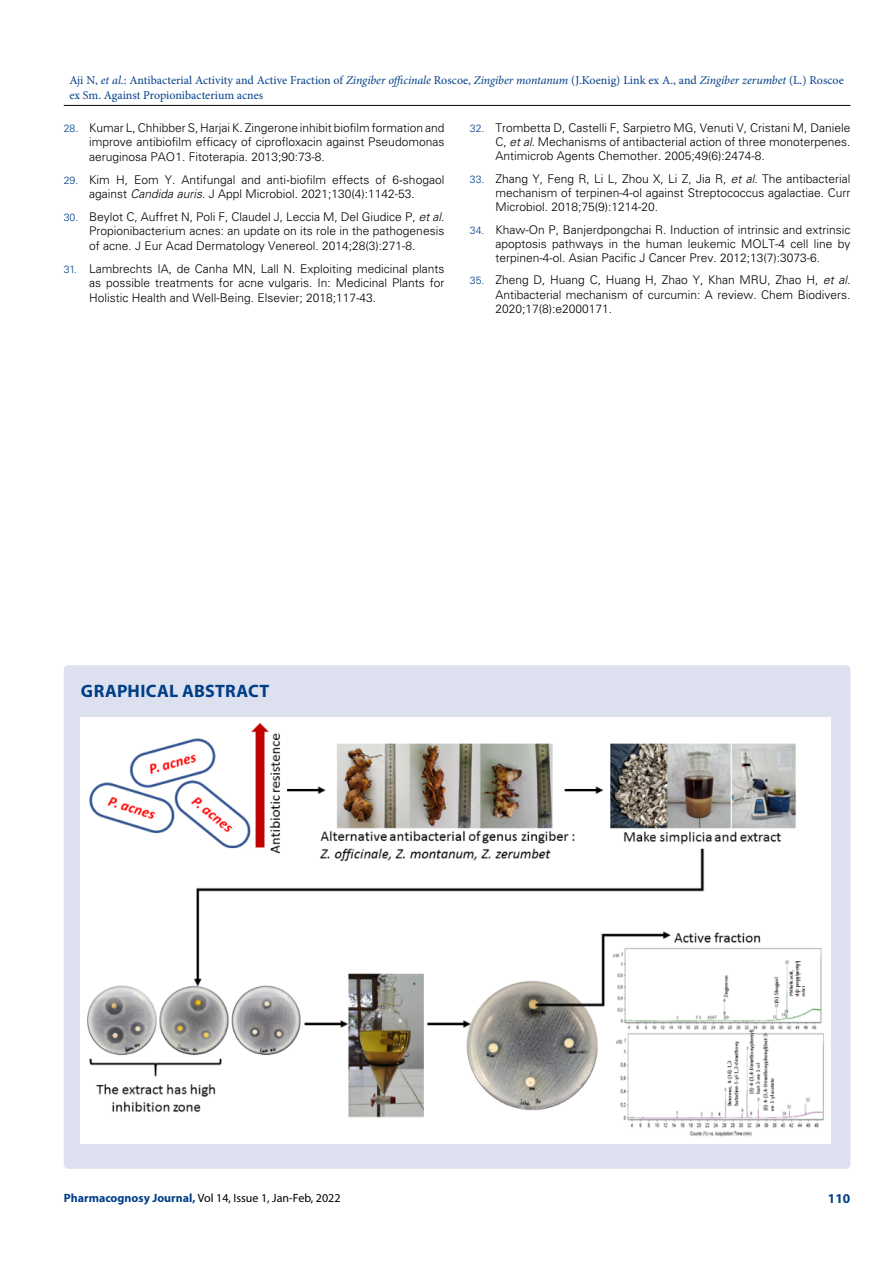
<style>
.page{position:relative;width:893px;height:1263px;background:#fff}
.page>*{position:absolute;margin:0;border:0;box-sizing:border-box;transform-origin:0 0}
.t1{font:700 18px "Myriad Pro";letter-spacing:.015em;color:#003e88}
.t2{font:700 13.5px "Myriad Pro";color:#003e88}
.t3{font:300 12px/14.1px "Univers LT Std";color:#000;text-align:justify}
.t4{font:12px/14.4px "Minion Pro";color:#003e88}
.t5{font:12px "Myriad Pro";color:#000}
.s1{font-style:italic}
.s2{font-size:10.5px;color:#003e88}
.s3{font-family:"Cambria Math";font-weight:400}
.s4{font-weight:700;color:#003e88}
</style>
<div class="page">
<hr style="left:64px;top:105px;width:786px;height:1px;background:#000">
<div style="left:64px;top:665px;width:786px;height:504px;background:#dde0ef;border-radius:4px"></div>
<img style="left:81px;top:718px;width:749px;height:425px">
<p class="t4" style="left:69px;top:73px;width:776px">Aji N, <span class="s1">et al</span>.: Antibacterial Activity and Active Fraction of <span class="s1">Zingiber officinale</span> Roscoe, <span class="s1">Zingiber montanum</span> (J.Koenig) Link ex A., and <span class="s1">Zingiber zerumbet</span> (L.) Roscoe ex Sm. Against Propionibacterium acnes</p>
<p class="t3" style="left:89px;top:121px;width:357px;text-indent:-26px"><span class="s2">28.</span> Kumar L, Chhibber S, Harjai K. Zingerone inhibit biofilm formation and improve antibiofilm efficacy of ciprofloxacin against Pseudomonas aeruginosa PAO1. Fitoterapia. 2013;90:73-8.</p>
<p class="t3" style="left:64px;top:172px;width:382px;text-align:center"><span class="s2">29.</span> Kim H, Eom Y. Antifungal and anti<span class="s3">‐</span>biofilm effects of 6<span class="s3">‐</span>shogaol against <span class="s1">Candida auris</span>. J Appl Microbiol. 2021;130(4):1142-53.</p>
<p class="t3" style="left:89px;top:210px;width:357px;text-indent:-26px"><span class="s2">30.</span> Beylot C, Auffret N, Poli F, Claudel J, Leccia M, Del Giudice P, <span class="s1">et al</span>.<br>Propionibacterium acnes: an update on its role in the pathogenesis of acne. J Eur Acad Dermatology Venereol. 2014;28(3):271-8.</p>
<p class="t3" style="left:89px;top:261px;width:357px;text-indent:-26px"><span class="s2">31.</span> Lambrechts IA, de Canha MN, Lall N. Exploiting medicinal plants as possible treatments for acne vulgaris. In: Medicinal Plants for Holistic Health and Well-Being. Elsevier; 2018;117-43.</p>
<p class="t3" style="left:495px;top:121px;width:357px;text-indent:-26px"><span class="s2">32.</span> Trombetta D, Castelli F, Sarpietro MG, Venuti V, Cristani M, Daniele C, <span class="s1">et al</span>. Mechanisms of antibacterial action of three monoterpenes.<br>Antimicrob Agents Chemother. 2005;49(6):2474-8.</p>
<p class="t3" style="left:495px;top:171px;width:357px;text-indent:-26px"><span class="s2">33.</span> Zhang Y, Feng R, Li L, Zhou X, Li Z, Jia R, <span class="s1">et al</span>. The antibacterial mechanism of terpinen-4-ol against Streptococcus agalactiae. Curr Microbiol. 2018;75(9):1214-20.</p>
<p class="t3" style="left:495px;top:222px;width:357px;text-indent:-26px"><span class="s2">34.</span> Khaw-On P, Banjerdpongchai R. Induction of intrinsic and extrinsic apoptosis pathways in the human leukemic MOLT-4 cell line by terpinen-4-ol. Asian Pacific J Cancer Prev. 2012;13(7):3073-6.</p>
<p class="t3" style="left:495px;top:273px;width:357px;text-indent:-26px"><span class="s2">35.</span> Zheng D, Huang C, Huang H, Zhao Y, Khan MRU, Zhao H, <span class="s1">et al</span>.<br>Antibacterial mechanism of curcumin: A review. Chem Biodivers.<br>2020;17(8):e2000171.</p>
<h1 class="t1" style="left:81px;top:680px;width:190px">GRAPHICAL ABSTRACT</h1>
<p class="t5" style="left:64px;top:1190px;width:278px"><span class="s4">Pharmacognosy Journal,</span> Vol 14, Issue 1, Jan-Feb, 2022</p>
<p class="t2" style="left:828px;top:1189px;width:24px">110</p>
</div>
